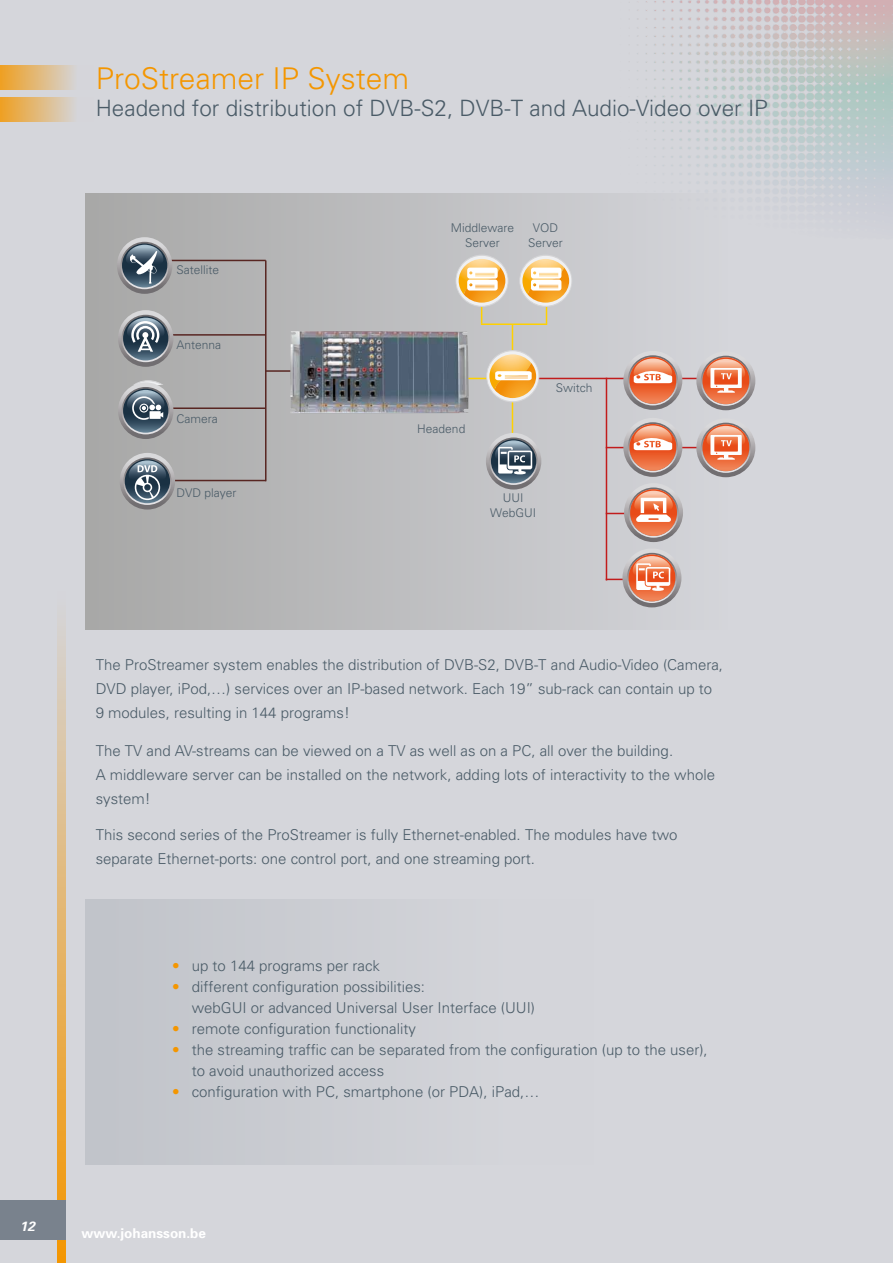
<style>
.page{position:relative;width:893px;height:1263px;background:#d5d6db}
.page>*{position:absolute;margin:0;border:0;box-sizing:border-box;transform-origin:0 0}
.t1{font:300 30px "Univers";color:#f49600}
.t2{font:300 22.5px "Univers";color:#4a5b67}
.t3{font:300 15px/24px "Univers";color:#4a5b67}
.t4{font:700 13.5px "Univers";color:#fff}
.t5{font:italic 700 13.5px "Univers";color:#fff}
.t6{font:300 12px/14.4px "Univers";color:#4a5b67;text-align:center}
.s1{color:#f49600}
</style>
<div class="page">
<svg style="left:57px;top:626px;width:8px;height:637px;background:#e3b56e"></svg>
<div style="left:0;top:1200px;width:66px;height:40px;background:#79828d"></div>
<img style="left:637px;top:0;width:256px;height:204px">
<svg style="left:0;top:65px;width:74px;height:24px;background:#e2b878"></svg>
<svg style="left:0;top:97px;width:74px;height:24px;background:#e2b878"></svg>
<div style="left:85px;top:193px;width:642px;height:437px;background:linear-gradient(to right,#a7a7a7,#d4d4d9)"></div>
<div style="left:85px;top:899px;width:509px;height:266px;background:#ccced3"></div>
<hr style="left:151px;top:260px;width:115px;height:1px;background:#582622">
<hr style="left:151px;top:334px;width:115px;height:2px;background:#582622">
<hr style="left:151px;top:407px;width:115px;height:2px;background:#582622">
<hr style="left:265px;top:260px;width:1px;height:221px;background:#582622">
<svg style="left:117px;top:237px;width:55px;height:57px;background:#818a92"></svg>
<svg style="left:118px;top:310px;width:55px;height:57px;background:#868f96"></svg>
<svg style="left:118px;top:380px;width:57px;height:59px;background:#879097"></svg>
<hr style="left:385px;top:378px;width:115px;height:1px;background:#ffd100">
<hr style="left:481px;top:284px;width:1px;height:40px;background:#ffd100">
<hr style="left:524px;top:378px;width:205px;height:1px;background:#c11c1c">
<hr style="left:606px;top:378px;width:1px;height:202px;background:#c11c1c">
<hr style="left:606px;top:447px;width:123px;height:1px;background:#c11c1c">
<hr style="left:606px;top:513px;width:61px;height:1px;background:#c11c1c">
<hr style="left:606px;top:579px;width:69px;height:1px;background:#c11c1c">
<svg style="left:623px;top:418px;width:59px;height:59px"></svg>
<svg style="left:628px;top:422px;width:50px;height:50px;background:#dc977e"></svg>
<svg style="left:623px;top:351px;width:59px;height:59px"></svg>
<svg style="left:628px;top:355px;width:50px;height:50px;background:#dc977e"></svg>
<svg style="left:624px;top:483px;width:59px;height:59px"></svg>
<svg style="left:628px;top:487px;width:51px;height:51px;background:#db9b84"></svg>
<svg style="left:622px;top:549px;width:59px;height:58px"></svg>
<svg style="left:696px;top:351px;width:59px;height:59px"></svg>
<svg style="left:701px;top:356px;width:50px;height:50px;background:#dc967e"></svg>
<svg style="left:696px;top:418px;width:59px;height:59px"></svg>
<svg style="left:701px;top:423px;width:50px;height:50px;background:#db967e"></svg>
<hr style="left:151px;top:480px;width:115px;height:1px;background:#582622">
<svg style="left:120px;top:453px;width:55px;height:56px;background:#838c94"></svg>
<svg style="left:455px;top:255px;width:53px;height:52px;background:#eacea2"></svg>
<hr style="left:546px;top:284px;width:1px;height:40px;background:#ffd100">
<hr style="left:481px;top:323px;width:66px;height:2px;background:#ffd100">
<svg style="left:519px;top:255px;width:53px;height:52px"></svg>
<hr style="left:512px;top:324px;width:1px;height:124px;background:#ffd100">
<svg style="left:486px;top:350px;width:53px;height:52px;background:#eac68f"></svg>
<hr style="left:266px;top:370px;width:57px;height:2px;background:#582622">
<img style="left:290px;top:331px;width:179px;height:82px">
<svg style="left:486px;top:433px;width:55px;height:56px"></svg>
<h1 class="t1" style="left:96px;top:60px;width:315px">ProStreamer IP System</h1>
<h2 class="t2" style="left:96px;top:95px;width:674px">Headend for distribution of DVB-S2, DVB-T and Audio-Video over IP</h2>
<p class="t6" style="left:176px;top:263px;width:44px">Satellite</p>
<p class="t6" style="left:176px;top:337px;width:46px">Antenna</p>
<p class="t6" style="left:176px;top:411px;width:43px">Camera</p>
<p class="t6" style="left:176px;top:485px;width:61px">DVD player</p>
<p class="t6" style="left:451px;top:220px;width:65px">Middleware<br>Server</p>
<p class="t6" style="left:528px;top:220px;width:36px">VOD<br>Server</p>
<p class="t6" style="left:417px;top:421px;width:50px">Headend</p>
<p class="t6" style="left:556px;top:381px;width:38px">Switch</p>
<p class="t6" style="left:490px;top:490px;width:47px">UUI<br>WebGUI</p>
<p class="t3" style="left:96px;top:652px;width:629px">The ProStreamer system enables the distribution of DVB-S2, DVB-T and Audio-Video (Camera,<br>DVD player, iPod,…) services over an IP-based network. Each 19” sub-rack can contain up to<br>9 modules, resulting in 144 programs!</p>
<p class="t3" style="left:96px;top:738px;width:621px">The TV and AV-streams can be viewed on a TV as well as on a PC, all over the building.<br>A middleware server can be installed on the network, adding lots of interactivity to the whole system!</p>
<p class="t3" style="left:96px;top:822px;width:583px">This second series of the ProStreamer is fully Ethernet-enabled. The modules have two separate Ethernet-ports: one control port, and one streaming port.</p>
<p class="t3" style="left:172px;top:953px;width:209px"><span class="s1">•</span> up to 144 programs per rack</p>
<p class="t3" style="left:192px;top:975px;width:345px;line-height:21px;text-indent:-20px"><span class="s1">•</span> different configuration possibilities:<br>webGUI or advanced Universal User Interface (UUI)</p>
<p class="t3" style="left:172px;top:1016px;width:245px"><span class="s1">•</span> remote configuration functionality</p>
<p class="t3" style="left:192px;top:1038px;width:517px;line-height:21px;text-indent:-20px"><span class="s1">•</span> the streaming traffic can be separated from the configuration (up to the user), to avoid unauthorized access</p>
<p class="t3" style="left:172px;top:1079px;width:369px"><span class="s1">•</span> configuration with PC, smartphone (or PDA), iPad,…</p>
<p class="t5" style="left:20px;top:1218px;width:17px">12</p>
<p class="t4" style="left:81px;top:1224px;width:126px">www.johansson.be</p>
</div>
